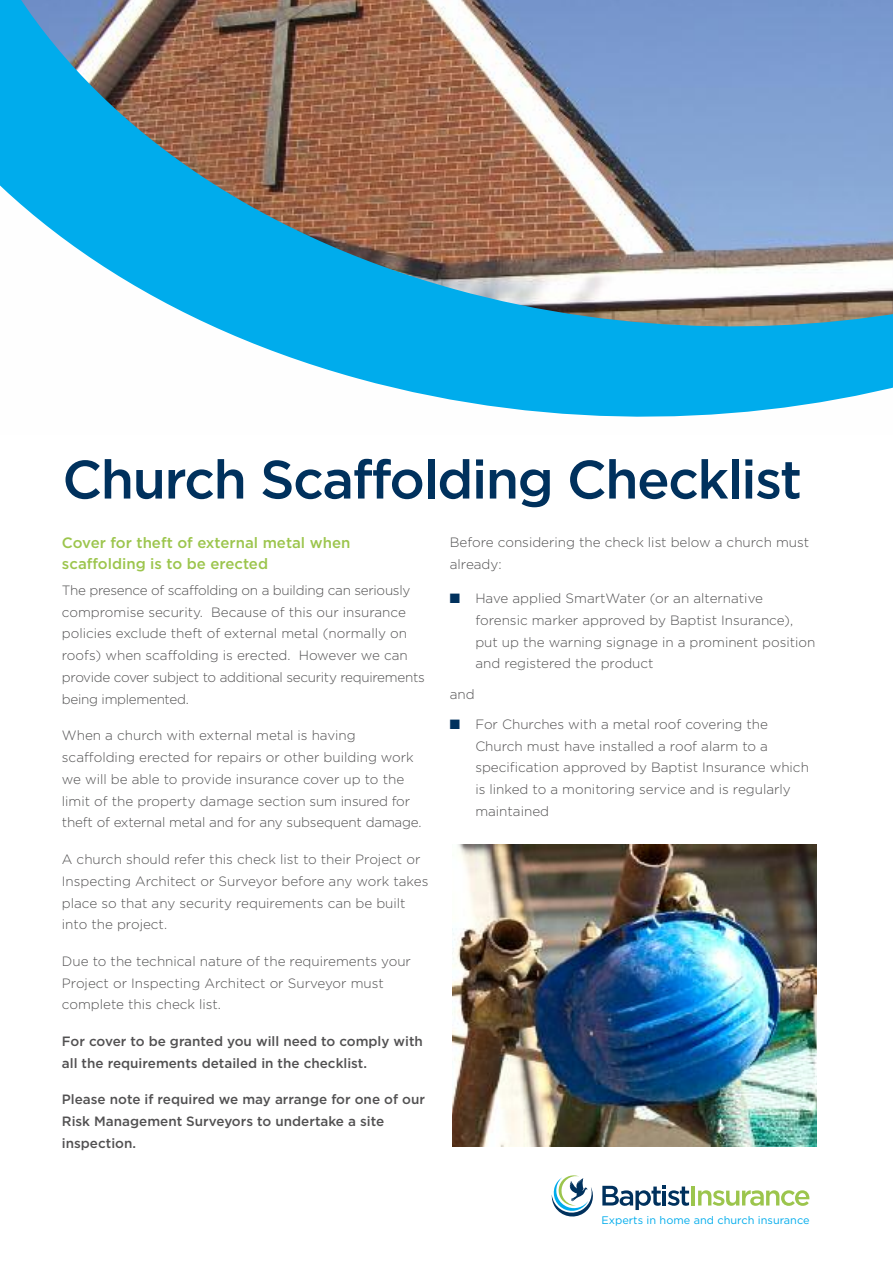
<style>
.page{position:relative;width:893px;height:1263px;background:#fff}
.page>*{position:absolute;margin:0;border:0;box-sizing:border-box;transform-origin:0 0}
.t1{font:500 54px "Gotham HTF";letter-spacing:-.03em;color:#00315d}
.t2{font:500 15px/21px "Gotham HTF";color:#9cc54d}
.t3{font:300 13.5px/21.8px "Gotham HTF";color:#525152}
.t4{font:300 13.5px/21.8px "Gotham HTF";letter-spacing:-.02em;color:#525152}
.t5{font:500 13.5px/21.8px "Gotham HTF";color:#525152}
.t6{font:10.95px "Gotham HTF";letter-spacing:.005em;color:#00acec}
.s1{color:#00315d}
</style>
<div class="page">
<hr style="left:691px;top:1186px;width:4px;height:19px;background:#9cc54d">
<svg style="left:112px;top:272px;width:781px;height:145px;fill:#00acec"></svg>
<svg style="left:0;top:0;width:893px;height:272px;background:#7b8e9f"></svg>
<img style="left:452px;top:845px;width:364px;height:302px">
<svg style="left:552px;top:1175px;width:41px;height:42px"></svg>
<svg style="left:602px;top:1185px;width:87px;height:25px"></svg>
<svg style="left:698px;top:1190px;width:111px;height:16px"></svg>
<h1 class="t1" style="left:62px;top:448px;width:741px">Church Scaffolding Checklist</h1>
<p class="t2" style="left:62px;top:532px;width:290px">Cover for theft of external metal when scaffolding is to be erected</p>
<p class="t4" style="left:62px;top:579px;width:364px">The presence of scaffolding on a building can seriously compromise security. Because of this our insurance policies exclude theft of external metal (normally on roofs) when scaffolding is erected. However we can provide cover subject to additional security requirements being implemented.</p>
<p class="t3" style="left:62px;top:725px;width:361px">When a church with external metal is having scaffolding erected for repairs or other building work we will be able to provide insurance cover up to the limit of the property damage section sum insured for theft of external metal and for any subsequent damage.</p>
<p class="t3" style="left:62px;top:848px;width:368px">A church should refer this check list to their Project or Inspecting Architect or Surveyor before any work takes place so that any security requirements can be built into the project.</p>
<p class="t3" style="left:62px;top:950px;width:351px">Due to the technical nature of the requirements your<br>Project or Inspecting Architect or Surveyor must complete this check list.</p>
<p class="t5" style="left:62px;top:1030px;width:362px">For cover to be granted you will need to comply with all the requirements detailed in the checklist.</p>
<p class="t5" style="left:62px;top:1089px;width:365px">Please note if required we may arrange for one of our<br>Risk Management Surveyors to undertake a site inspection.</p>
<p class="t3" style="left:450px;top:531px;width:361px">Before considering the check list below a church must already:</p>
<p class="t3" style="left:475px;top:587px;width:342px;text-indent:-26px"><span class="s1">■</span> Have applied SmartWater (or an alternative forensic marker approved by Baptist Insurance), put up the warning signage in a prominent position and registered the product</p>
<p class="t3" style="left:450px;top:683px;width:26px">and</p>
<p class="t3" style="left:475px;top:713px;width:335px;text-indent:-26px"><span class="s1">■</span> For Churches with a metal roof covering the Church must have installed a roof alarm to a specification approved by Baptist Insurance which is linked to a monitoring service and is regularly maintained</p>
<p class="t6" style="left:601px;top:1214px;width:210px">Experts in home and church insurance</p>
</div>
